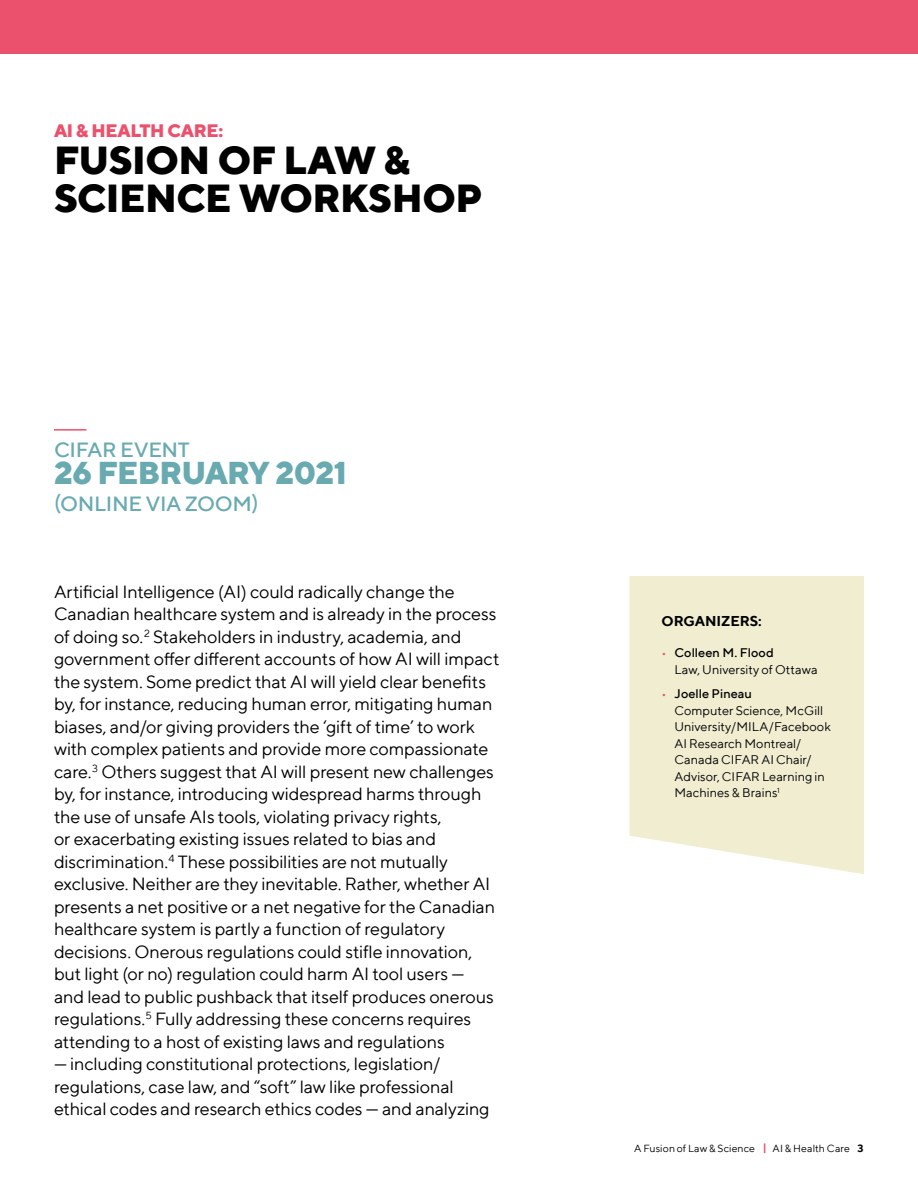
<style>
.page{position:relative;width:918px;height:1188px;background:#fff}
.page>*{position:absolute;margin:0;border:0;box-sizing:border-box;transform-origin:0 0}
.h1_-_header-programs{font:800 39px/37.5px "TT Norms";letter-spacing:-.01em;color:#000}
.h2_Main_header_-_exl{font:800 31.5px "TT Norms";letter-spacing:-.025em;color:#69aab1}
.h2_Main_header_-_exl-2{font:500 21px "TT Norms";letter-spacing:-.02em;color:#69aab1}
.P_intro{font:18px/22.5px "TT Norms";letter-spacing:-.01em;color:#000}
.Preheader_-_subhead2{font:800 18px "TT Norms";letter-spacing:-.02em;color:#eb516c}
.h2_Sidebar_title{font:700 14.25px "TT Norms";letter-spacing:-.005em;color:#000}
.t1{font:12.75px/16.5px "TT Norms";color:#000}
.t2{font:10.5px "TT Norms";letter-spacing:.005em;color:#000}
.s1{color:#eb516c}
.s2{font-weight:500}
.s3{font-weight:700;color:#eb516c}
.s4{font-weight:700}
</style>
<div class="page">
<div style="left:0;top:0;width:918px;height:54px;background:#eb516c"></div>
<div style="left:630px;top:576px;width:234px;height:298px;background:#f0edd1"></div>
<hr style="left:54px;top:429px;width:32px;height:2px;background:#eb516c">
<p class="Preheader_-_subhead2" style="left:54px;top:119px;width:171px">AI &amp; HEALTH CARE:</p>
<p class="h1_-_header-programs" style="left:54px;top:141px;width:430px">FUSION OF LAW &amp;<br>SCIENCE WORKSHOP</p>
<p class="h2_Main_header_-_exl-2" style="left:54px;top:436px;width:137px">CIFAR EVENT</p>
<p class="h2_Main_header_-_exl" style="left:54px;top:452px;width:294px">26 FEBRUARY 2021</p>
<p class="h2_Main_header_-_exl-2" style="left:54px;top:490px;width:206px">(ONLINE VIA ZOOM)</p>
<p class="P_intro" style="left:54px;top:580px;width:447px">Artificial Intelligence (AI) could radically change the Canadian healthcare system and is already in the process of doing so.<sup>2</sup> Stakeholders in industry, academia, and government offer different accounts of how AI will impact the system. Some predict that AI will yield clear benefits by, for instance, reducing human error, mitigating human biases, and/or giving providers the ‘gift of time’ to work with complex patients and provide more compassionate care.<sup>3</sup> Others suggest that AI will present new challenges by, for instance, introducing widespread harms through the use of unsafe AIs tools, violating privacy rights,<br>or exacerbating existing issues related to bias and discrimination.<sup>4</sup> These possibilities are not mutually exclusive. Neither are they inevitable. Rather, whether AI presents a net positive or a net negative for the Canadian healthcare system is partly a function of regulatory decisions. Onerous regulations could stifle innovation, but light (or no) regulation could harm AI tool users —<br>and lead to public pushback that itself produces onerous regulations.<sup>5</sup> Fully addressing these concerns requires attending to a host of existing laws and regulations</p>
<p class="P_intro" style="left:54px;top:1052px;width:437px">— including constitutional protections, legislation/ regulations, case law, and “soft” law like professional ethical codes and research ethics codes — and analyzing</p>
<p class="h2_Sidebar_title" style="left:662px;top:612px;width:102px">ORGANIZERS:</p>
<p class="t1" style="left:674px;top:644px;width:145px;text-indent:-13px"><span class="s1">•</span> <span class="s2">Colleen M. Flood<br></span>Law, University of Ottawa</p>
<p class="t1" style="left:674px;top:685px;width:158px;text-indent:-13px"><span class="s1">•</span> <span class="s2">Joelle Pineau<br></span>Computer Science, McGill<br>University/MILA/Facebook<br>AI Research Montreal/<br>Canada CIFAR AI Chair/<br>Advisor, CIFAR Learning in<br>Machines &amp; Brains<sup>1</sup></p>
<p class="t2" style="left:634px;top:1142px;width:231px">A Fusion of Law &amp; Science <span class="s3">|</span> AI &amp; Health Care <span class="s4">3</span></p>
</div>
